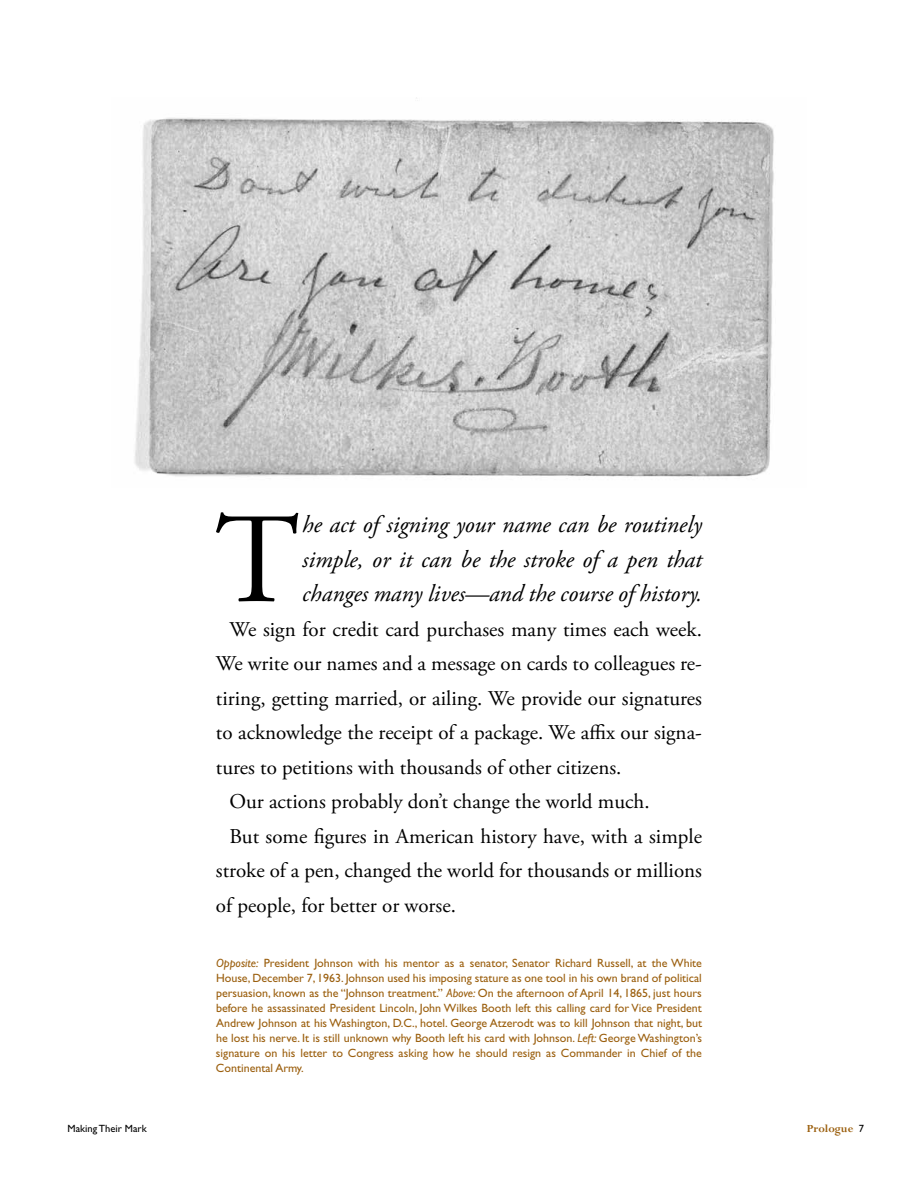
<style>
.page{position:relative;width:918px;height:1188px;background:#fff}
.page>*{position:absolute;margin:0;border:0;box-sizing:border-box;transform-origin:0 0}
.t1{font:128.1px "Adobe Garamond Pro";color:#000}
.t2{font:italic 24px/34.5px "Adobe Garamond Pro";color:#000;text-align:justify}
.t3{font:21px/34.5px "Adobe Garamond Pro";color:#000;text-align:justify}
.t4{font:12px/15px "Gill Sans Std";color:#9b5f0e;text-align:justify}
.t5{font:700 12px "Perpetua Std";color:#9b5f0e}
.t6{font:10.5px "Gill Sans Std";color:#000}
.s1{font-style:italic}
.s2{font-family:"Gill Sans Std";font-weight:400;font-size:10.5px;color:#000}
</style>
<div class="page">
<img style="left:134px;top:97px;width:640px;height:380px">
<p class="t1" style="left:215px;top:484px;width:86px">T</p>
<h2 class="t2" style="left:302px;top:508px;width:401px">he act of signing your name can be routinely simple, or it can be the stroke of a pen that changes many lives—and the course of history.</h2>
<p class="t3" style="left:216px;top:612px;width:488px;text-indent:14px">We sign for credit card purchases many times each week.<br>We write our names and a message on cards to colleagues re&shy;tiring, getting married, or ailing. We provide our signatures to acknowledge the receipt of a package. We affix our signa&shy;tures to petitions with thousands of other citizens.</p>
<p class="t3" style="left:230px;top:785px;width:422px">Our actions probably don’t change the world much.</p>
<h3 class="t3" style="left:216px;top:819px;width:488px;text-indent:14px">But some figures in American history have, with a simple stroke of a pen, changed the world for thousands or millions of people, for better or worse.</h3>
<p class="t4" style="left:216px;top:956px;width:488px"><span class="s1">Opposite:</span> President Johnson with his mentor as a senator, Senator Richard Russell, at the White House, December 7, 1963. Johnson used his imposing stature as one tool in his own brand of political persuasion, known as the “Johnson treatment.” <span class="s1">Above:</span> On the afternoon of April 14, 1865, just hours before he assassinated President Lincoln, John Wilkes Booth left this calling card for Vice President Andrew Johnson at his Washington, D.C., hotel. George Atzerodt was to kill Johnson that night, but he lost his nerve. It is still unknown why Booth left his card with Johnson. <span class="s1">Left:</span> George Washington’s signature on his letter to Congress asking how he should resign as Commander in Chief of the Continental Army.</p>
<p class="t6" style="left:68px;top:1122px;width:81px">Making Their Mark</p>
<p class="t5" style="left:807px;top:1123px;width:59px">Prologue <span class="s2">7</span></p>
</div>
